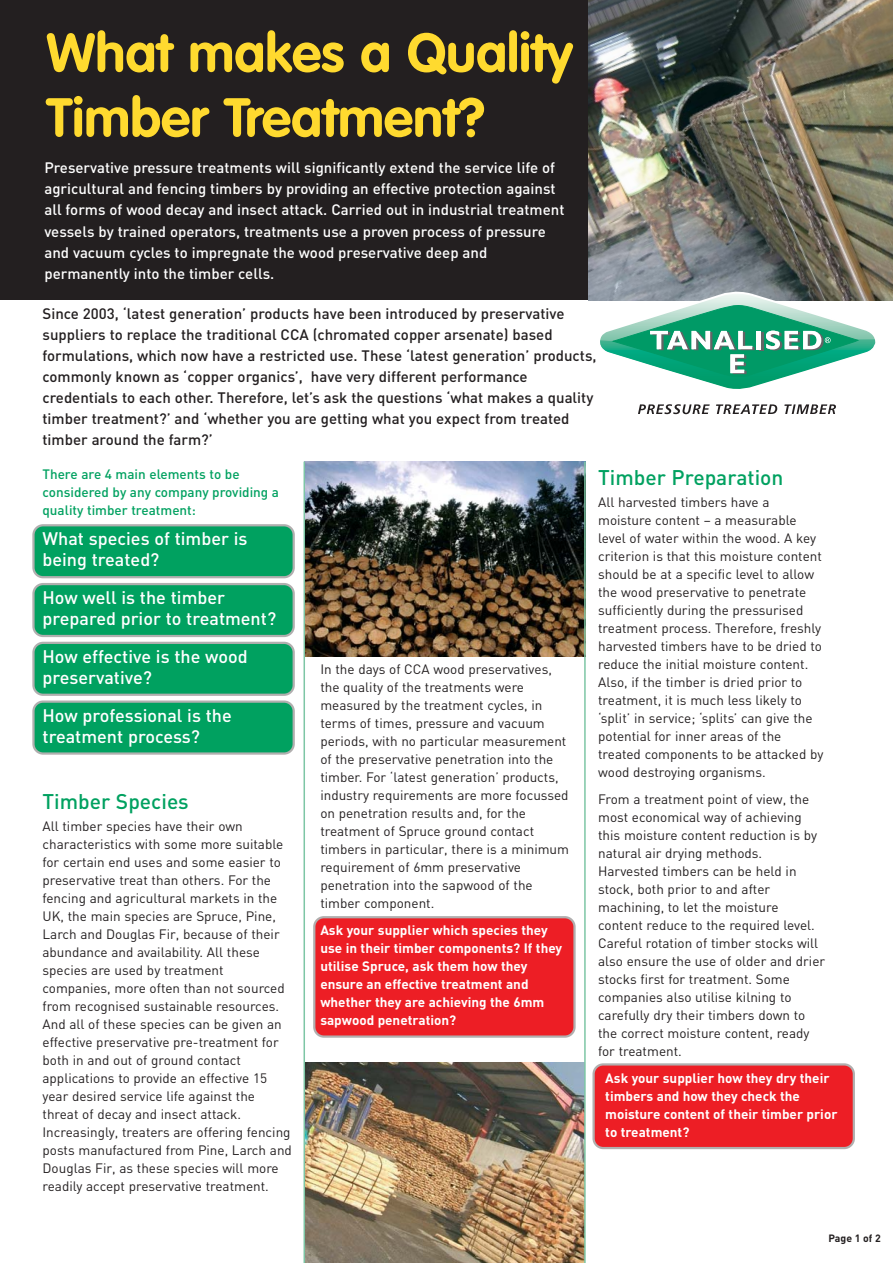
<style>
.page{position:relative;width:893px;height:1263px;background:#fff}
.page>*{position:absolute;margin:0;border:0;box-sizing:border-box;transform-origin:0 0}
.t1{font:700 54px/64.8px "VAG Rounded";color:#ffda2f}
.t2{font:500 21px "DIN";color:#00a160}
.t3{font:500 18px/21px "DIN";color:#fff}
.t4{font:500 15px/21px "DIN";color:#231f20}
.t5{font:500 15px/21px "DIN";color:#fff}
.t6{font:13.5px/18px "DIN";color:#231f20}
.t7{font:700 13.5px/18px "DIN";color:#fff}
.t8{font:500 13.5px/18px "DIN";color:#00a160}
.t9{font:700 10.5px "DIN";color:#231f20}
</style>
<div class="page">
<svg style="left:592px;top:1063px;width:263px;height:86px;background:#e92930"></svg>
<svg style="left:313px;top:916px;width:263px;height:122px;background:#e9272d"></svg>
<img style="left:305px;top:1062px;width:279px;height:201px">
<div style="left:0;top:0;width:893px;height:299px;background:#231f20"></div>
<img style="left:589px;top:0;width:304px;height:300px">
<svg style="left:32px;top:524px;width:263px;height:231px;background:#21a872"></svg>
<svg style="left:638px;top:404px;width:72px;height:10px"></svg>
<svg style="left:716px;top:404px;width:61px;height:10px"></svg>
<svg style="left:784px;top:404px;width:52px;height:10px"></svg>
<svg style="left:598px;top:292px;width:279px;height:97px"></svg>
<img style="left:305px;top:461px;width:281px;height:196px">
<hr style="left:303px;top:462px;width:2px;height:801px;background:#7dc6a5">
<hr style="left:584px;top:462px;width:2px;height:801px;background:#7dc6a5">
<h1 class="t1" style="left:46px;top:25px;width:528px">What makes a Quality<br>Timber Treatment?</h1>
<p class="t5" style="left:44px;top:159px;width:522px">Preservative pressure treatments will significantly extend the service life of agricultural and fencing timbers by providing an effective protection against all forms of wood decay and insect attack. Carried out in industrial treatment vessels by trained operators, treatments use a proven process of pressure and vacuum cycles to impregnate the wood preservative deep and permanently into the timber cells.</p>
<p class="t4" style="left:43px;top:305px;width:556px">Since 2003, ‘latest generation’ products have been introduced by preservative suppliers to replace the traditional CCA (chromated copper arsenate) based formulations, which now have a restricted use. These ‘latest generation’ products, commonly known as ‘copper organics’, have very different performance credentials to each other. Therefore, let’s ask the questions ‘what makes a quality timber treatment?’ and ‘whether you are getting what you expect from treated timber around the farm?’</p>
<p class="t8" style="left:43px;top:467px;width:238px">There are 4 main elements to be considered by any company providing a quality timber treatment:</p>
<h3 class="t3" style="left:43px;top:530px;width:206px">What species of timber is being treated?</h3>
<h3 class="t3" style="left:43px;top:589px;width:235px">How well is the timber prepared prior to treatment?</h3>
<h3 class="t3" style="left:43px;top:648px;width:207px">How effective is the wood preservative?</h3>
<h3 class="t3" style="left:43px;top:707px;width:191px">How professional is the treatment process?</h3>
<h2 class="t2" style="left:43px;top:794px;width:148px">Timber Species</h2>
<p class="t6" style="left:43px;top:819px;width:251px">All timber species have their own characteristics with some more suitable for certain end uses and some easier to preservative treat than others. For the fencing and agricultural markets in the UK, the main species are Spruce, Pine, Larch and Douglas Fir, because of their abundance and availability. All these species are used by treatment companies, more often than not sourced from recognised sustainable resources.<br>And all of these species can be given an effective preservative pre-treatment for both in and out of ground contact applications to provide an effective 15 year desired service life against the threat of decay and insect attack.<br>Increasingly, treaters are offering fencing posts manufactured from Pine, Larch and Douglas Fir, as these species will more readily accept preservative treatment.</p>
<p class="t6" style="left:320px;top:662px;width:250px">In the days of CCA wood preservatives, the quality of the treatments were measured by the treatment cycles, in terms of times, pressure and vacuum periods, with no particular measurement of the preservative penetration into the timber. For ‘latest generation’ products, industry requirements are more focussed on penetration results and, for the treatment of Spruce ground contact timbers in particular, there is a minimum requirement of 6mm preservative penetration into the sapwood of the timber component.</p>
<p class="t7" style="left:320px;top:923px;width:243px">Ask your supplier which species they use in their timber components? If they utilise Spruce, ask them how they ensure an effective treatment and whether they are achieving the 6mm sapwood penetration?</p>
<h2 class="t2" style="left:598px;top:470px;width:187px">Timber Preparation</h2>
<p class="t6" style="left:598px;top:495px;width:227px">All harvested timbers have a moisture content – a measurable level of water within the wood. A key criterion is that this moisture content should be at a specific level to allow the wood preservative to penetrate sufficiently during the pressurised treatment process. Therefore, freshly harvested timbers have to be dried to reduce the initial moisture content.<br>Also, if the timber is dried prior to treatment, it is much less likely to ‘split’ in service; ‘splits’ can give the potential for inner areas of the treated components to be attacked by wood destroying organisms.</p>
<p class="t6" style="left:598px;top:792px;width:229px">From a treatment point of view, the most economical way of achieving this moisture content reduction is by natural air drying methods.<br>Harvested timbers can be held in stock, both prior to and after machining, to let the moisture content reduce to the required level.<br>Careful rotation of timber stocks will also ensure the use of older and drier stocks first for treatment. Some companies also utilise kilning to carefully dry their timbers down to the correct moisture content, ready for treatment.</p>
<p class="t7" style="left:605px;top:1070px;width:234px">Ask your supplier how they dry their timbers and how they check the moisture content of their timber prior to treatment?</p>
<p class="t9" style="left:828px;top:1234px;width:54px">Page 1 of 2</p>
</div>
